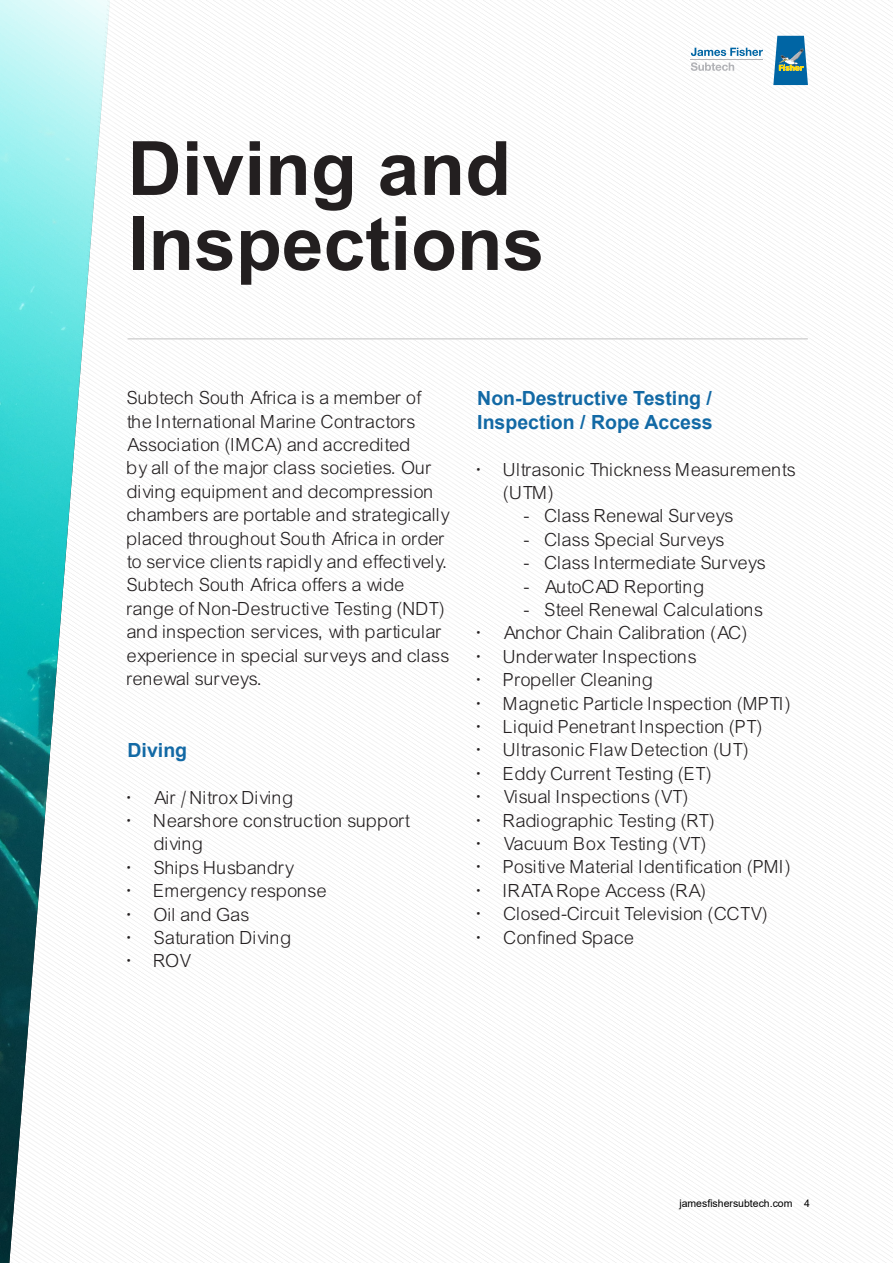
<style>
.page{position:relative;width:893px;height:1263px;background:#fff}
.page>*{position:absolute;margin:0;border:0;box-sizing:border-box;transform-origin:0 0}
.Intro_paragraph__15pt{font:700 75px/75px "Arial";color:#231f20}
.t1{font:19.5px/23.4px "Arial Lgt";color:#231f20}
.t2{font:700 19.5px/23.4px "Arial";color:#1269a5}
.t3{font:10.5px "Arial";color:#000}
</style>
<div class="page">
<img style="left:0;top:0;width:110px;height:1263px">
<hr style="left:128px;top:338px;width:680px;height:2px;background:#d4d4d4">
<svg style="left:691px;top:48px;width:72px;height:8px"></svg>
<hr style="left:691px;top:59px;width:72px;height:1px;background:#b2b3b7">
<svg style="left:773px;top:36px;width:35px;height:49px;background:#3d85a6"></svg>
<svg style="left:691px;top:62px;width:43px;height:9px"></svg>
<p class="Intro_paragraph__15pt" style="left:128px;top:132px;width:418px">Diving and<br>Inspections</p>
<p class="t1" style="left:128px;top:386px;width:324px">Subtech South Africa is a member of the International Marine Contractors Association (IMCA) and accredited<br>by all of the major class societies. Our diving equipment and decompression chambers are portable and strategically placed throughout South Africa in order to service clients rapidly and effectively.</p>
<p class="t1" style="left:128px;top:574px;width:324px">Subtech South Africa offers a wide range of Non-Destructive Testing (NDT) and inspection services, with particular experience in special surveys and class renewal surveys.</p>
<p class="t2" style="left:128px;top:738px;width:61px">Diving</p>
<p class="t1" style="left:128px;top:786px;width:168px">• Air / Nitrox Diving</p>
<p class="t1" style="left:155px;top:809px;width:258px;text-indent:-27px">• Nearshore construction support diving</p>
<p class="t1" style="left:128px;top:856px;width:169px">• Ships Husbandry</p>
<p class="t1" style="left:128px;top:879px;width:201px">• Emergency response</p>
<p class="t1" style="left:128px;top:903px;width:124px">• Oil and Gas</p>
<p class="t1" style="left:128px;top:926px;width:166px">• Saturation Diving</p>
<p class="t1" style="left:128px;top:949px;width:65px">• ROV</p>
<p class="t2" style="left:477px;top:387px;width:237px">Non-Destructive Testing /<br>Inspection / Rope Access</p>
<p class="t1" style="left:504px;top:458px;width:294px;text-indent:-27px">• Ultrasonic Thickness Measurements (UTM)</p>
<p class="t1" style="left:524px;top:505px;width:212px">- Class Renewal Surveys</p>
<p class="t1" style="left:524px;top:528px;width:203px">- Class Special Surveys</p>
<p class="t1" style="left:524px;top:551px;width:244px">- Class Intermediate Surveys</p>
<p class="t1" style="left:524px;top:575px;width:183px">- AutoCAD Reporting</p>
<p class="t1" style="left:524px;top:598px;width:241px">- Steel Renewal Calculations</p>
<p class="t1" style="left:477px;top:622px;width:273px">• Anchor Chain Calibration (AC)</p>
<p class="t1" style="left:477px;top:645px;width:222px">• Underwater Inspections</p>
<p class="t1" style="left:477px;top:668px;width:178px">• Propeller Cleaning</p>
<p class="t1" style="left:477px;top:692px;width:316px">• Magnetic Particle Inspection (MPTI)</p>
<p class="t1" style="left:477px;top:715px;width:288px">• Liquid Penetrant Inspection (PT)</p>
<p class="t1" style="left:477px;top:739px;width:274px">• Ultrasonic Flaw Detection (UT)</p>
<p class="t1" style="left:477px;top:762px;width:237px">• Eddy Current Testing (ET)</p>
<p class="t1" style="left:477px;top:785px;width:213px">• Visual Inspections (VT)</p>
<p class="t1" style="left:477px;top:809px;width:240px">• Radiographic Testing (RT)</p>
<p class="t1" style="left:477px;top:832px;width:231px">• Vacuum Box Testing (VT)</p>
<p class="t1" style="left:477px;top:856px;width:316px">• Positive Material Identification (PMI)</p>
<p class="t1" style="left:477px;top:879px;width:231px">• IRATA Rope Access (RA)</p>
<p class="t1" style="left:477px;top:902px;width:293px">• Closed-Circuit Television (CCTV)</p>
<p class="t1" style="left:477px;top:926px;width:159px">• Confined Space</p>
<p class="t3" style="left:679px;top:1196px;width:132px">jamesfishersubtech.com 4</p>
</div>
